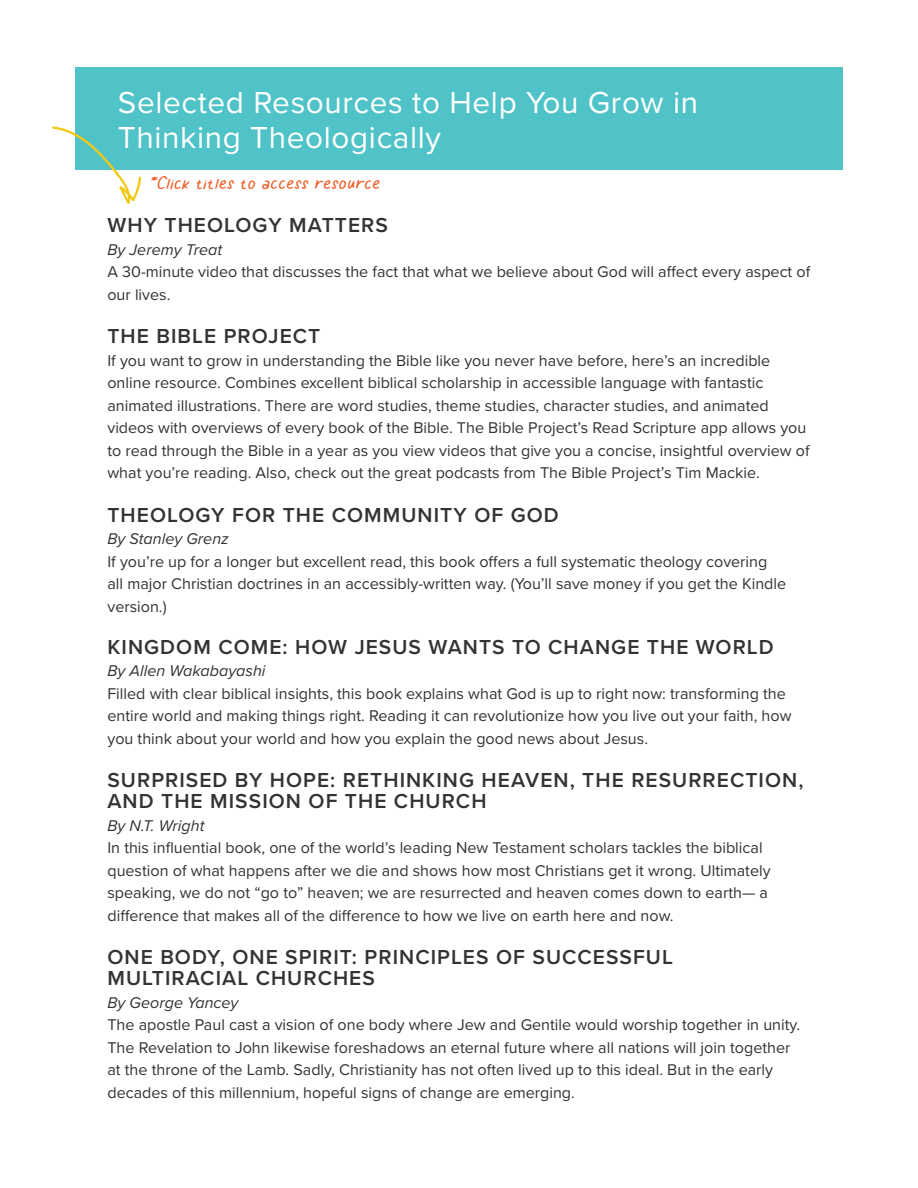
<style>
.page{position:relative;width:918px;height:1188px;background:#fff}
.page>*{position:absolute;margin:0;border:0;box-sizing:border-box;transform-origin:0 0}
.t1{font:31.5px/34.5px "Proxima Nova";letter-spacing:.02em;color:#fff}
.t2{font:600 21px/21px "Proxima Nova";letter-spacing:.05em;color:#333}
.t3{font:italic 18px "Semprul";color:#f15b25}
.t4{font:16.2px/22.5px "Proxima Nova";color:#333}
.t5{font:italic 16.2px "Proxima Nova";color:#333}
</style>
<div class="page">
<div style="left:75px;top:67px;width:768px;height:103px;background:#4fc3c7"></div>
<svg style="left:52px;top:126px;width:89px;height:78px"></svg>
<h1 class="t1" style="left:118px;top:87px;width:582px">Selected Resources to Help You Grow in<br>Thinking Theologically</h1>
<p class="t3" style="left:148px;top:172px;width:236px">*Click titles to access resource</p>
<p class="t2" style="left:107px;top:215px;width:282px">WHY THEOLOGY MATTERS</p>
<p class="t5" style="left:107px;top:243px;width:116px">By Jeremy Treat</p>
<p class="t4" style="left:107px;top:261px;width:704px">A 30-minute video that discusses the fact that what we believe about God will affect every aspect of our lives.</p>
<p class="t2" style="left:107px;top:326px;width:214px">THE BIBLE PROJECT</p>
<p class="t4" style="left:107px;top:350px;width:704px">If you want to grow in understanding the Bible like you never have before, here’s an incredible online resource. Combines excellent biblical scholarship in accessible language with fantastic animated illustrations. There are word studies, theme studies, character studies, and animated videos with overviews of every book of the Bible. The Bible Project’s Read Scripture app allows you to read through the Bible in a year as you view videos that give you a concise, insightful overview of what you’re reading. Also, check out the great podcasts from The Bible Project’s Tim Mackie.</p>
<p class="t2" style="left:107px;top:504px;width:453px">THEOLOGY FOR THE COMMUNITY OF GOD</p>
<p class="t5" style="left:107px;top:532px;width:123px">By Stanley Grenz</p>
<p class="t4" style="left:107px;top:551px;width:680px">If you’re up for a longer but excellent read, this book offers a full systematic theology covering all major Christian doctrines in an accessibly-written way. (You’ll save money if you get the Kindle version.)</p>
<p class="t2" style="left:107px;top:636px;width:668px">KINGDOM COME: HOW JESUS WANTS TO CHANGE THE WORLD</p>
<p class="t5" style="left:107px;top:664px;width:160px">By Allen Wakabayashi</p>
<p class="t4" style="left:107px;top:683px;width:686px">Filled with clear biblical insights, this book explains what God is up to right now: transforming the entire world and making things right. Reading it can revolutionize how you live out your faith, how you think about your world and how you explain the good news about Jesus.</p>
<p class="t2" style="left:107px;top:770px;width:698px">SURPRISED BY HOPE: RETHINKING HEAVEN, THE RESURRECTION,<br>AND THE MISSION OF THE CHURCH</p>
<p class="t5" style="left:107px;top:819px;width:98px">By N.T. Wright</p>
<p class="t4" style="left:107px;top:837px;width:665px">In this influential book, one of the world’s leading New Testament scholars tackles the biblical question of what happens after we die and shows how most Christians get it wrong. Ultimately speaking, we do not “go to” heaven; we are resurrected and heaven comes down to earth— a difference that makes all of the difference to how we live on earth here and now.</p>
<p class="t2" style="left:107px;top:947px;width:567px">ONE BODY, ONE SPIRIT: PRINCIPLES OF SUCCESSFUL<br>MULTIRACIAL CHURCHES</p>
<p class="t5" style="left:107px;top:996px;width:133px">By George Yancey</p>
<p class="t4" style="left:107px;top:1014px;width:694px">The apostle Paul cast a vision of one body where Jew and Gentile would worship together in unity.<br>The Revelation to John likewise foreshadows an eternal future where all nations will join together at the throne of the Lamb. Sadly, Christianity has not often lived up to this ideal. But in the early decades of this millennium, hopeful signs of change are emerging.</p>
</div>
